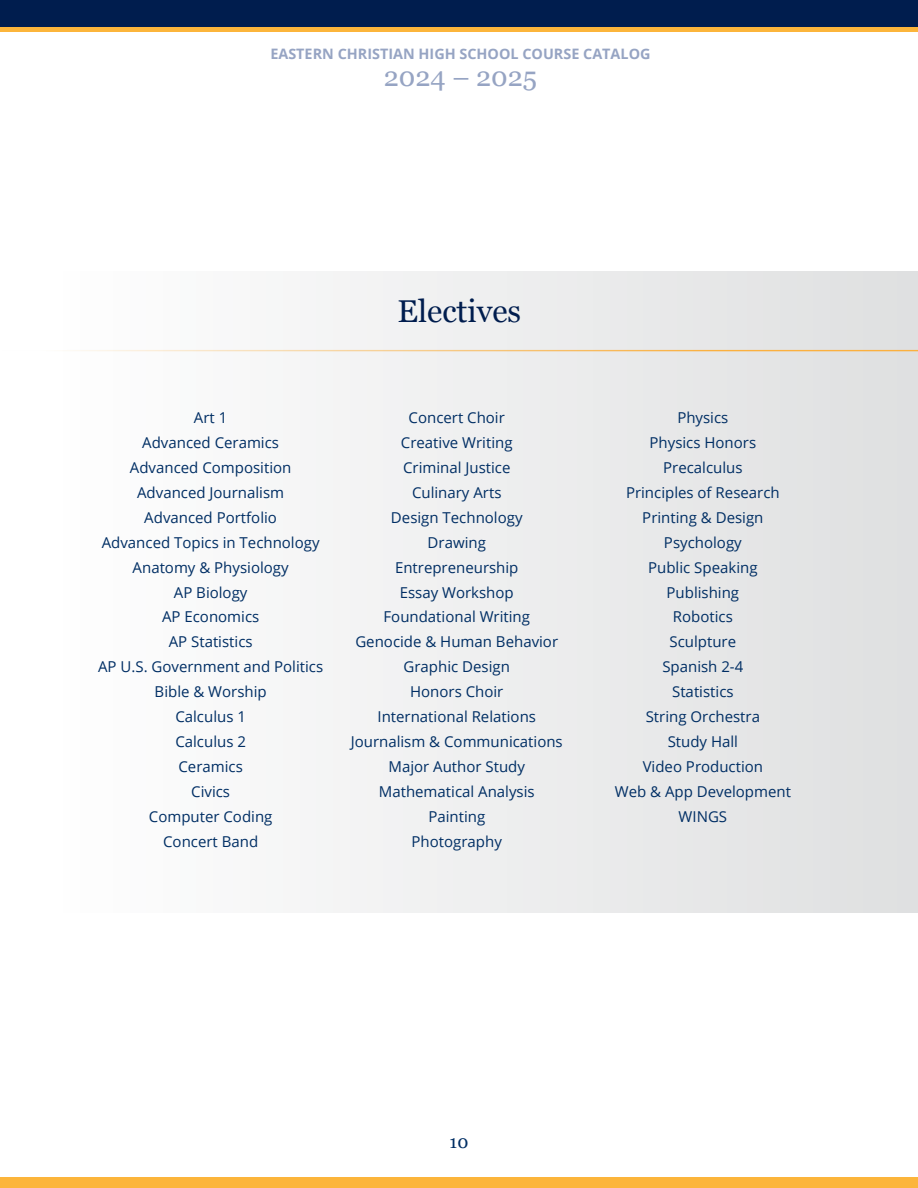
<style>
.page{position:relative;width:918px;height:1188px;background:#fff}
.page>*{position:absolute;margin:0;border:0;box-sizing:border-box;transform-origin:0 0}
.t1{font:31.5px "Georgia";color:#001d4e}
.t2{font:27px "Georgia";color:#96a4c3}
.t3{font:18px "Georgia";color:#002e64}
.t4{font:15px "Open Sans";color:#002e64}
.t5{font:700 14.4px "Open Sans";color:#96a4c3}
</style>
<div class="page">
<div style="left:0;top:271px;width:918px;height:641px;background:linear-gradient(to right,#fff,#dfe0e0)"></div>
<div style="left:0;top:0;width:918px;height:27px;background:#001d4e"></div>
<div style="left:0;top:27px;width:918px;height:5px;background:#fcb53b"></div>
<div style="left:0;top:1178px;width:918px;height:10px;background:#fcb53b"></div>
<hr style="left:2px;top:350px;width:916px;height:1px;background:#fbb03f">
<p class="t5" style="left:270px;top:43px;width:382px">EASTERN CHRISTIAN HIGH SCHOOL COURSE CATALOG</p>
<p class="t2" style="left:384px;top:57px;width:155px">2024 – 2025</p>
<p class="t1" style="left:398px;top:288px;width:125px">Electives</p>
<p class="t4" style="left:194px;top:408px;width:35px">Art 1</p>
<p class="t4" style="left:142px;top:432px;width:138px">Advanced Ceramics</p>
<p class="t4" style="left:130px;top:457px;width:163px">Advanced Composition</p>
<p class="t4" style="left:137px;top:482px;width:149px">Advanced Journalism</p>
<p class="t4" style="left:144px;top:507px;width:134px">Advanced Portfolio</p>
<p class="t4" style="left:102px;top:532px;width:219px">Advanced Topics in Technology</p>
<p class="t4" style="left:133px;top:557px;width:158px">Anatomy &amp; Physiology</p>
<p class="t4" style="left:174px;top:582px;width:75px">AP Biology</p>
<p class="t4" style="left:162px;top:607px;width:99px">AP Economics</p>
<p class="t4" style="left:169px;top:632px;width:85px">AP Statistics</p>
<p class="t4" style="left:98px;top:657px;width:227px">AP U.S. Government and Politics</p>
<p class="t4" style="left:155px;top:681px;width:114px">Bible &amp; Worship</p>
<p class="t4" style="left:175px;top:706px;width:72px">Calculus 1</p>
<p class="t4" style="left:175px;top:731px;width:72px">Calculus 2</p>
<p class="t4" style="left:178px;top:756px;width:66px">Ceramics</p>
<p class="t4" style="left:191px;top:781px;width:40px">Civics</p>
<p class="t4" style="left:149px;top:806px;width:125px">Computer Coding</p>
<p class="t4" style="left:163px;top:831px;width:97px">Concert Band</p>
<p class="t4" style="left:409px;top:408px;width:98px">Concert Choir</p>
<p class="t4" style="left:401px;top:432px;width:113px">Creative Writing</p>
<p class="t4" style="left:403px;top:457px;width:109px">Criminal Justice</p>
<p class="t4" style="left:412px;top:482px;width:91px">Culinary Arts</p>
<p class="t4" style="left:391px;top:507px;width:133px">Design Technology</p>
<p class="t4" style="left:428px;top:532px;width:60px">Drawing</p>
<p class="t4" style="left:395px;top:557px;width:125px">Entrepreneurship</p>
<p class="t4" style="left:400px;top:582px;width:116px">Essay Workshop</p>
<p class="t4" style="left:384px;top:607px;width:148px">Foundational Writing</p>
<p class="t4" style="left:355px;top:632px;width:204px">Genocide &amp; Human Behavior</p>
<p class="t4" style="left:404px;top:657px;width:108px">Graphic Design</p>
<p class="t4" style="left:410px;top:681px;width:95px">Honors Choir</p>
<p class="t4" style="left:378px;top:706px;width:160px">International Relations</p>
<p class="t4" style="left:351px;top:731px;width:214px">Journalism &amp; Communications</p>
<p class="t4" style="left:389px;top:756px;width:138px">Major Author Study</p>
<p class="t4" style="left:379px;top:781px;width:157px">Mathematical Analysis</p>
<p class="t4" style="left:428px;top:806px;width:58px">Painting</p>
<p class="t4" style="left:412px;top:831px;width:92px">Photography</p>
<p class="t4" style="left:677px;top:408px;width:53px">Physics</p>
<p class="t4" style="left:650px;top:432px;width:108px">Physics Honors</p>
<p class="t4" style="left:663px;top:457px;width:81px">Precalculus</p>
<p class="t4" style="left:626px;top:482px;width:155px">Principles of Research</p>
<p class="t4" style="left:642px;top:507px;width:123px">Printing &amp; Design</p>
<p class="t4" style="left:664px;top:532px;width:79px">Psychology</p>
<p class="t4" style="left:648px;top:557px;width:111px">Public Speaking</p>
<p class="t4" style="left:667px;top:582px;width:74px">Publishing</p>
<p class="t4" style="left:673px;top:607px;width:61px">Robotics</p>
<p class="t4" style="left:670px;top:632px;width:68px">Sculpture</p>
<p class="t4" style="left:662px;top:657px;width:83px">Spanish 2-4</p>
<p class="t4" style="left:672px;top:681px;width:63px">Statistics</p>
<p class="t4" style="left:646px;top:706px;width:116px">String Orchestra</p>
<p class="t4" style="left:668px;top:731px;width:72px">Study Hall</p>
<p class="t4" style="left:643px;top:756px;width:122px">Video Production</p>
<p class="t4" style="left:615px;top:781px;width:178px">Web &amp; App Development</p>
<p class="t4" style="left:679px;top:806px;width:50px">WINGS</p>
<p class="t3" style="left:450px;top:1128px;width:20px">10</p>
</div>
